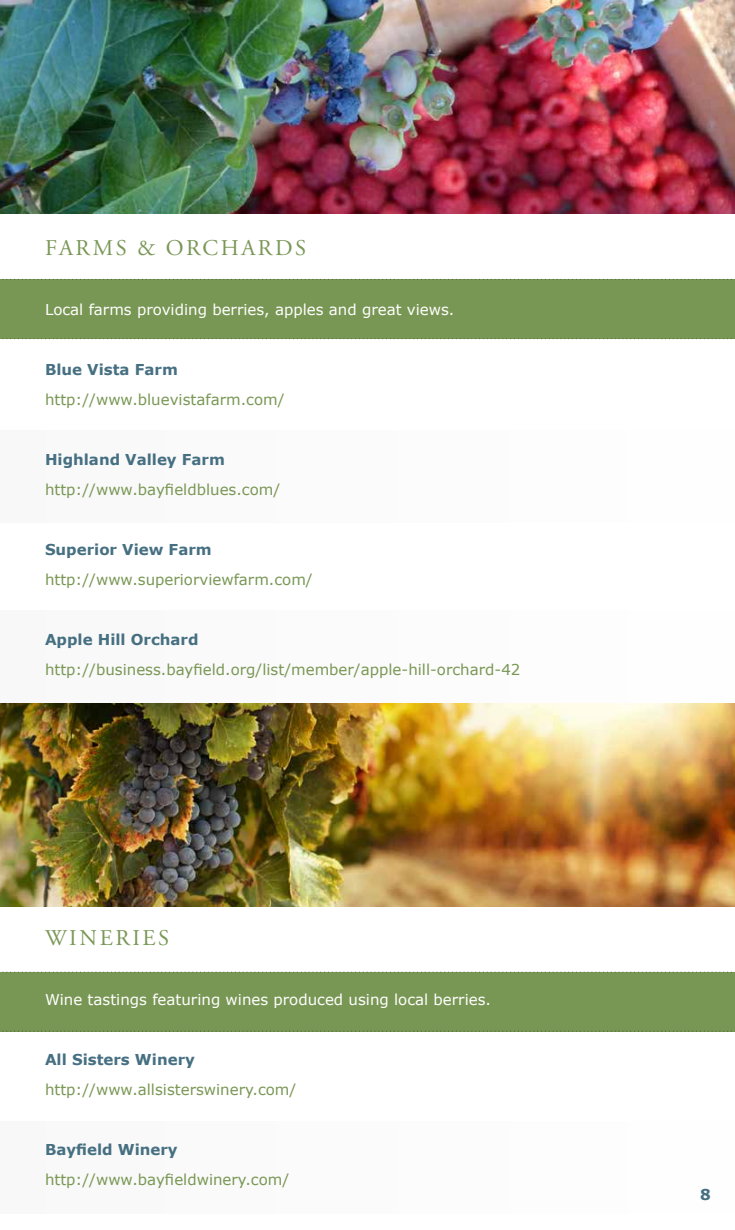
<style>
.page{position:relative;width:735px;height:1230px;background:#fff}
.page>*{position:absolute;margin:0;border:0;box-sizing:border-box;transform-origin:0 0}
.t1{font:22.5px "Adobe Garamond Pro";letter-spacing:.115em;color:#799755}
.t2{font:15px "Verdana";color:#799754}
.t3{font:15px "Verdana";color:#fff}
.t4{font:700 15px "Verdana";color:#467082}
</style>
<div class="page">
<div style="left:0;top:430px;width:735px;height:92px;background:#f5f5f5"></div>
<div style="left:0;top:611px;width:735px;height:92px;background:#f5f5f5"></div>
<div style="left:0;top:1121px;width:735px;height:93px;background:#f5f5f5"></div>
<div style="left:0;top:279px;width:735px;height:60px;background:#799754"></div>
<div style="left:0;top:972px;width:735px;height:60px;background:#799754"></div>
<svg style="left:2px;top:279px;width:730px;height:1px"></svg>
<svg style="left:2px;top:971px;width:730px;height:1px"></svg>
<svg style="left:2px;top:338px;width:730px;height:1px"></svg>
<svg style="left:2px;top:1031px;width:730px;height:1px"></svg>
<img style="left:0;top:0;width:735px;height:214px">
<img style="left:0;top:703px;width:735px;height:203px">
<h1 class="t1" style="left:45px;top:234px;width:263px">FARMS &amp; ORCHARDS</h1>
<p class="t3" style="left:45px;top:300px;width:411px">Local farms providing berries, apples and great views.</p>
<p class="t4" style="left:45px;top:360px;width:134px">Blue Vista Farm</p>
<p class="t2" style="left:45px;top:390px;width:241px">http://www.bluevistafarm.com/</p>
<p class="t4" style="left:45px;top:450px;width:181px">Highland Valley Farm</p>
<p class="t2" style="left:45px;top:480px;width:237px">http://www.bayfieldblues.com/</p>
<p class="t4" style="left:45px;top:540px;width:168px">Superior View Farm</p>
<p class="t2" style="left:45px;top:570px;width:269px">http://www.superiorviewfarm.com/</p>
<p class="t4" style="left:45px;top:630px;width:155px">Apple Hill Orchard</p>
<p class="t2" style="left:45px;top:660px;width:477px">http://business.bayfield.org/list/member/apple-hill-orchard-42</p>
<h1 class="t1" style="left:45px;top:924px;width:126px">WINERIES</h1>
<p class="t3" style="left:45px;top:990px;width:448px">Wine tastings featuring wines produced using local berries.</p>
<p class="t4" style="left:45px;top:1050px;width:151px">All Sisters Winery</p>
<p class="t2" style="left:45px;top:1080px;width:253px">http://www.allsisterswinery.com/</p>
<p class="t4" style="left:45px;top:1140px;width:134px">Bayfield Winery</p>
<p class="t2" style="left:45px;top:1170px;width:246px">http://www.bayfieldwinery.com/</p>
<p class="t4" style="left:700px;top:1185px;width:12px">8</p>
</div>
